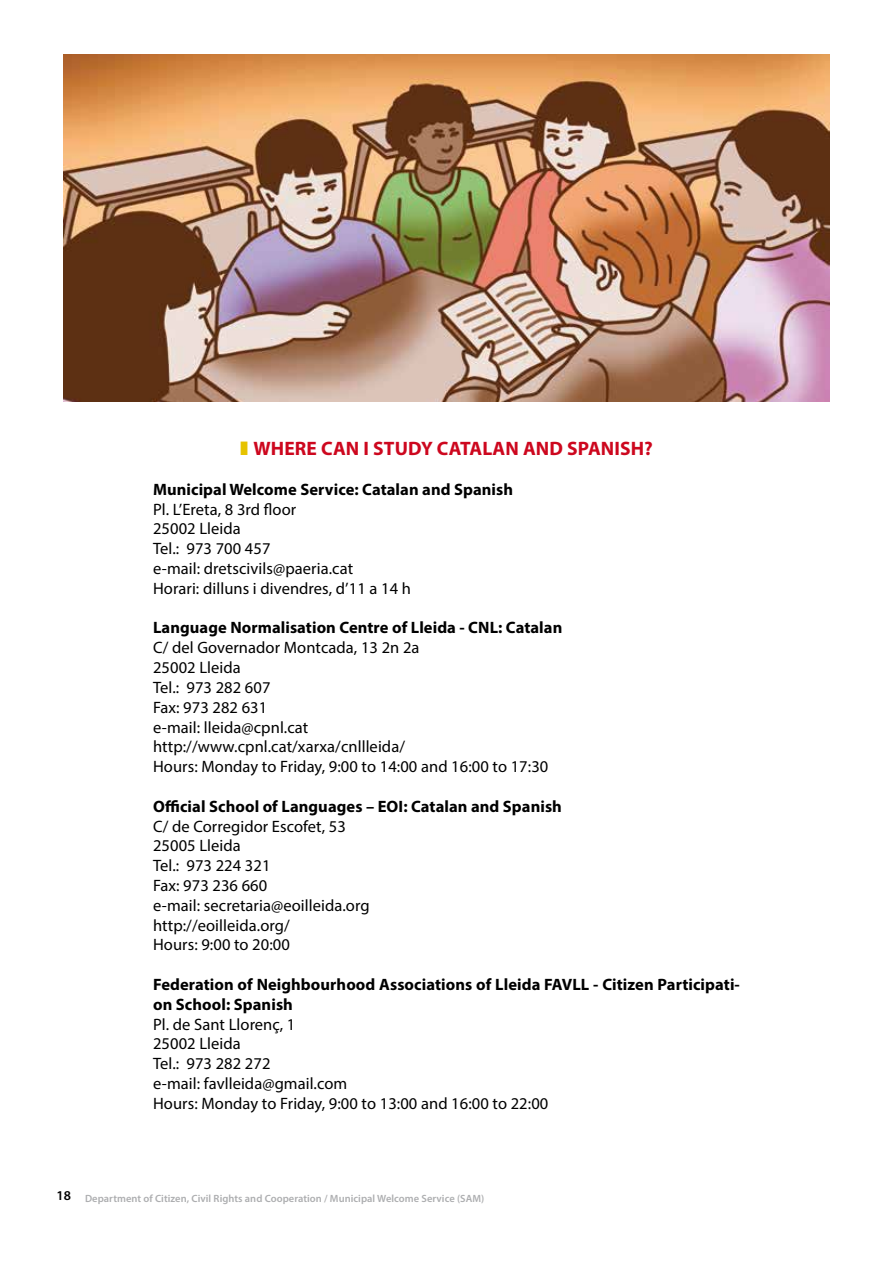
<style>
.page{position:relative;width:893px;height:1263px;background:#fff}
.page>*{position:absolute;margin:0;border:0;box-sizing:border-box;transform-origin:0 0}
.t1{font:700 19.5px "Myriad Pro";letter-spacing:.005em;color:#cd071e}
.t2{font:16.5px/19.8px "Myriad Pro";letter-spacing:.005em;color:#000}
.t3{font:700 16.5px/19.8px "Myriad Pro";letter-spacing:.005em;color:#000}
.t4{font:600 10.5px "Myriad Pro";letter-spacing:.005em;color:#adaeb0}
</style>
<div class="page">
<img style="left:64px;top:54px;width:765px;height:348px">
<p class="t1" style="left:253px;top:436px;width:401px">WHERE CAN I STUDY CATALAN AND SPANISH?</p>
<p class="t3" style="left:153px;top:479px;width:361px">Municipal Welcome Service: Catalan and Spanish</p>
<p class="t2" style="left:153px;top:499px;width:259px">Pl. L’Ereta, 8 3rd floor<br>25002 Lleida<br>Tel.: 973 700 457<br>e-mail: dretscivils@paeria.cat<br>Horari: dilluns i divendres, d’11 a 14 h</p>
<p class="t3" style="left:153px;top:617px;width:411px">Language Normalisation Centre of Lleida - CNL: Catalan</p>
<p class="t2" style="left:153px;top:638px;width:397px">C/ del Governador Montcada, 13 2n 2a<br>25002 Lleida<br>Tel.: 973 282 607<br>Fax: 973 282 631<br>e-mail: lleida@cpnl.cat http://www.cpnl.cat/xarxa/cnllleida/<br>Hours: Monday to Friday, 9:00 to 14:00 and 16:00 to 17:30</p>
<p class="t3" style="left:153px;top:796px;width:410px">Official School of Languages – EOI: Catalan and Spanish</p>
<p class="t2" style="left:153px;top:816px;width:218px">C/ de Corregidor Escofet, 53<br>25005 Lleida<br>Tel.: 973 224 321<br>Fax: 973 236 660<br>e-mail: secretaria@eoilleida.org http://eoilleida.org/<br>Hours: 9:00 to 20:00</p>
<p class="t3" style="left:153px;top:974px;width:588px">Federation of Neighbourhood Associations of Lleida FAVLL - Citizen Participati&shy;on School: Spanish</p>
<p class="t2" style="left:153px;top:1014px;width:397px">Pl. de Sant Llorenç, 1<br>25002 Lleida<br>Tel.: 973 282 272<br>e-mail: favlleida@gmail.com<br>Hours: Monday to Friday, 9:00 to 13:00 and 16:00 to 22:00</p>
<p class="t4" style="left:57px;top:1191px;width:429px"><sup>18</sup> Department of Citizen, Civil Rights and Cooperation / Municipal Welcome Service (SAM)</p>
</div>
